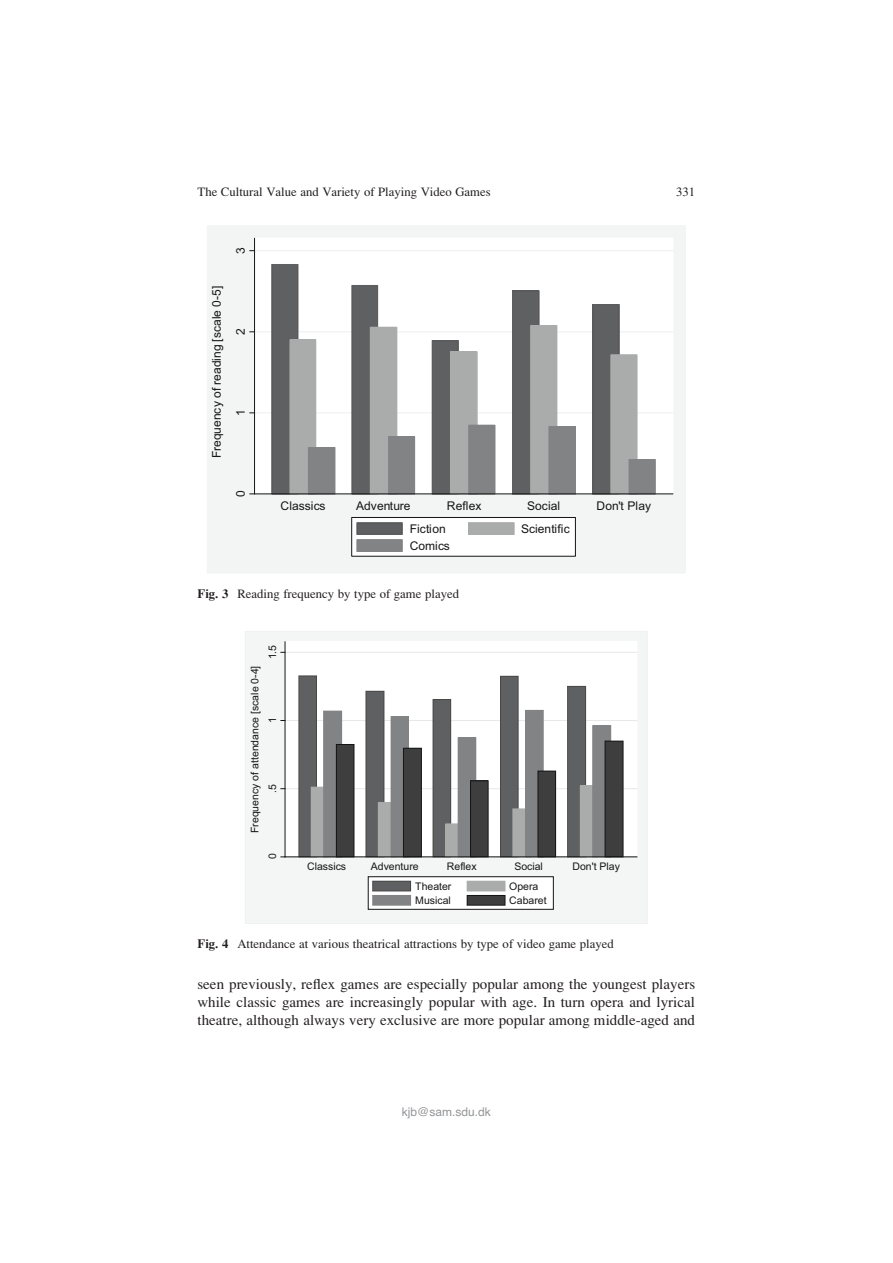
<style>
.page{position:relative;width:893px;height:1263px;background:#fff}
.page>*{position:absolute;margin:0;border:0;box-sizing:border-box;transform-origin:0 0}
.t1{font:15px/18px "Adv P6975";color:#231f20;text-align:justify}
.t2{font:12.75px "Adv P6975";color:#231f20}
.t3{font:12px "Arial";color:#141514}
.t4{font:12px "Helvetica";color:#939598}
.t5{font:10.5px "Arial";color:#141514}
.s1{font-family:"Adv P6960"}
</style>
<div class="page">
<div style="left:207px;top:226px;width:477px;height:347px;background:#f3f4f4"></div>
<div style="left:254px;top:238px;width:419px;height:256px;background:#fff"></div>
<hr style="left:254px;top:412px;width:419px;height:1px;background:#edeeef">
<hr style="left:254px;top:331px;width:419px;height:1px;background:#edeeef">
<hr style="left:254px;top:250px;width:419px;height:1px;background:#edeeef">
<div style="left:272px;top:264px;width:26px;height:230px;background:#5f6062"></div>
<div style="left:290px;top:340px;width:26px;height:154px;background:#aaabab"></div>
<div style="left:308px;top:448px;width:27px;height:46px;background:#818385"></div>
<div style="left:352px;top:285px;width:26px;height:209px;background:#5f6062"></div>
<div style="left:370px;top:327px;width:27px;height:167px;background:#aaabab"></div>
<div style="left:389px;top:437px;width:25px;height:57px;background:#818385"></div>
<div style="left:389px;top:437px;width:26px;height:57px;border:1px solid #828487"></div>
<div style="left:432px;top:341px;width:26px;height:153px;background:#5f6062"></div>
<div style="left:451px;top:352px;width:26px;height:142px;background:#aaabab"></div>
<div style="left:450px;top:352px;width:27px;height:142px;border:1px solid #aaabab"></div>
<div style="left:469px;top:425px;width:26px;height:69px;background:#818385"></div>
<div style="left:512px;top:291px;width:27px;height:203px;background:#5f6062"></div>
<div style="left:531px;top:326px;width:26px;height:168px;background:#aaabab"></div>
<div style="left:549px;top:427px;width:26px;height:67px;background:#818385"></div>
<div style="left:593px;top:305px;width:26px;height:189px;background:#5f6062"></div>
<div style="left:611px;top:355px;width:26px;height:139px;background:#aaabab"></div>
<div style="left:629px;top:460px;width:26px;height:34px;background:#818385"></div>
<hr style="left:254px;top:238px;width:1px;height:256px;background:#141514">
<hr style="left:254px;top:493px;width:419px;height:1px;background:#141514">
<div style="left:352px;top:517px;width:223px;height:39px;background:#fff"></div>
<div style="left:351px;top:517px;width:225px;height:40px;border:1px solid #141514"></div>
<div style="left:357px;top:523px;width:45px;height:11px;background:#5f6062"></div>
<div style="left:468px;top:523px;width:46px;height:11px;background:#aaabab"></div>
<div style="left:357px;top:540px;width:45px;height:11px;background:#818385"></div>
<div style="left:245px;top:632px;width:402px;height:292px;background:#f4f5f5"></div>
<div style="left:245px;top:631px;width:402px;height:293px;border:1px solid #f0f1f1"></div>
<div style="left:285px;top:642px;width:352px;height:215px;background:#fff"></div>
<hr style="left:285px;top:788px;width:352px;height:1px;background:#e8e8e9">
<hr style="left:285px;top:720px;width:352px;height:1px;background:#e8e8e9">
<hr style="left:285px;top:652px;width:352px;height:1px;background:#e8e8e9">
<div style="left:299px;top:676px;width:17px;height:181px;background:#5f6062"></div>
<div style="left:299px;top:676px;width:17px;height:181px;border:1px solid #494847"></div>
<div style="left:311px;top:787px;width:18px;height:70px;background:#aaabab"></div>
<div style="left:324px;top:711px;width:18px;height:146px;background:#818385"></div>
<div style="left:336px;top:744px;width:18px;height:113px;background:#3f3e3e"></div>
<div style="left:336px;top:744px;width:18px;height:113px;border:1px solid #141514"></div>
<div style="left:366px;top:691px;width:18px;height:166px;background:#5f6062"></div>
<div style="left:366px;top:691px;width:18px;height:166px;border:1px solid #494847"></div>
<div style="left:378px;top:803px;width:18px;height:54px;background:#aaabab"></div>
<div style="left:378px;top:803px;width:18px;height:54px;border:1px solid #aaabab"></div>
<div style="left:391px;top:717px;width:17px;height:140px;background:#818385"></div>
<div style="left:403px;top:748px;width:18px;height:109px;background:#3f3e3e"></div>
<div style="left:403px;top:748px;width:18px;height:109px;border:1px solid #141514"></div>
<div style="left:433px;top:700px;width:18px;height:157px;background:#5f6062"></div>
<div style="left:433px;top:700px;width:18px;height:157px;border:1px solid #494847"></div>
<div style="left:446px;top:824px;width:17px;height:33px;background:#aaabab"></div>
<div style="left:446px;top:824px;width:17px;height:33px;border:1px solid #aaabab"></div>
<div style="left:458px;top:738px;width:18px;height:119px;background:#818385"></div>
<div style="left:470px;top:781px;width:18px;height:76px;background:#3f3e3e"></div>
<div style="left:470px;top:781px;width:18px;height:76px;border:1px solid #141514"></div>
<div style="left:500px;top:676px;width:18px;height:181px;background:#5f6062"></div>
<div style="left:500px;top:676px;width:18px;height:181px;border:1px solid #494847"></div>
<div style="left:513px;top:809px;width:18px;height:48px;background:#aaabab"></div>
<div style="left:513px;top:809px;width:18px;height:48px;border:1px solid #aaabab"></div>
<div style="left:526px;top:710px;width:17px;height:147px;background:#818385"></div>
<div style="left:538px;top:771px;width:18px;height:86px;background:#3f3e3e"></div>
<div style="left:538px;top:771px;width:18px;height:86px;border:1px solid #141514"></div>
<div style="left:567px;top:686px;width:18px;height:171px;background:#5f6062"></div>
<div style="left:580px;top:786px;width:18px;height:71px;background:#aaabab"></div>
<div style="left:593px;top:726px;width:18px;height:131px;background:#818385"></div>
<div style="left:605px;top:741px;width:18px;height:116px;background:#3f3e3e"></div>
<div style="left:605px;top:741px;width:18px;height:116px;border:1px solid #141514"></div>
<hr style="left:285px;top:642px;width:1px;height:215px;background:#141514">
<hr style="left:285px;top:857px;width:352px;height:1px;background:#141514">
<div style="left:368px;top:877px;width:185px;height:32px;background:#fff"></div>
<div style="left:368px;top:876px;width:186px;height:34px;border:1px solid #141514"></div>
<div style="left:373px;top:881px;width:38px;height:10px;background:#5f6062"></div>
<div style="left:373px;top:881px;width:38px;height:10px;border:1px solid #494847"></div>
<div style="left:467px;top:881px;width:38px;height:10px;background:#aaabab"></div>
<div style="left:373px;top:895px;width:38px;height:10px;background:#818385"></div>
<div style="left:467px;top:895px;width:38px;height:10px;background:#3f3e3e"></div>
<div style="left:467px;top:895px;width:38px;height:10px;border:1px solid #141514"></div>
<p class="t2" style="left:198px;top:187px;width:295px">The Cultural Value and Variety of Playing Video Games</p>
<p class="t2" style="left:676px;top:187px;width:21px">331</p>
<p class="t3" style="left:236px;top:254px;width:8px;rotate:-90deg">3</p>
<p class="t3" style="left:212px;top:458px;width:174px;rotate:-90deg">Frequency of reading [scale 0-5]</p>
<p class="t3" style="left:236px;top:335px;width:8px;rotate:-90deg">2</p>
<p class="t3" style="left:236px;top:416px;width:8px;rotate:-90deg">1</p>
<p class="t3" style="left:236px;top:497px;width:8px;rotate:-90deg">0</p>
<p class="t3" style="left:280px;top:501px;width:47px">Classics</p>
<p class="t3" style="left:356px;top:501px;width:56px">Adventure</p>
<p class="t3" style="left:447px;top:501px;width:36px">Reflex</p>
<p class="t3" style="left:527px;top:501px;width:34px">Social</p>
<p class="t3" style="left:596px;top:501px;width:56px">Don't Play</p>
<p class="t3" style="left:410px;top:524px;width:38px">Fiction</p>
<p class="t3" style="left:521px;top:524px;width:50px">Scientific</p>
<p class="t3" style="left:410px;top:541px;width:42px">Comics</p>
<p class="t2" style="left:198px;top:589px;width:263px"><span class="s1">Fig. 3</span> Reading frequency by type of game played</p>
<p class="t5" style="left:269px;top:659px;width:16px;rotate:-90deg">1.5</p>
<p class="t5" style="left:251px;top:833px;width:169px;rotate:-90deg">Frequency of attendance [scale 0-4]</p>
<p class="t5" style="left:269px;top:723px;width:7px;rotate:-90deg">1</p>
<p class="t5" style="left:269px;top:793px;width:10px;rotate:-90deg">.5</p>
<p class="t5" style="left:269px;top:859px;width:7px;rotate:-90deg">0</p>
<p class="t5" style="left:307px;top:862px;width:41px">Classics</p>
<p class="t5" style="left:371px;top:862px;width:49px">Adventure</p>
<p class="t5" style="left:447px;top:862px;width:31px">Reflex</p>
<p class="t5" style="left:514px;top:862px;width:30px">Social</p>
<p class="t5" style="left:572px;top:862px;width:49px">Don't Play</p>
<p class="t5" style="left:415px;top:883px;width:38px">Theater</p>
<p class="t5" style="left:509px;top:883px;width:31px">Opera</p>
<p class="t5" style="left:415px;top:897px;width:37px">Musical</p>
<p class="t5" style="left:509px;top:897px;width:39px">Cabaret</p>
<p class="t2" style="left:198px;top:939px;width:418px"><span class="s1">Fig. 4</span> Attendance at various theatrical attractions by type of video game played</p>
<p class="t1" style="left:198px;top:977px;width:499px">seen previously, reflex games are especially popular among the youngest players while classic games are increasingly popular with age. In turn opera and lyrical theatre, although always very exclusive are more popular among middle-aged and</p>
<p class="t4" style="left:402px;top:1105px;width:90px">kjb@sam.sdu.dk</p>
</div>
